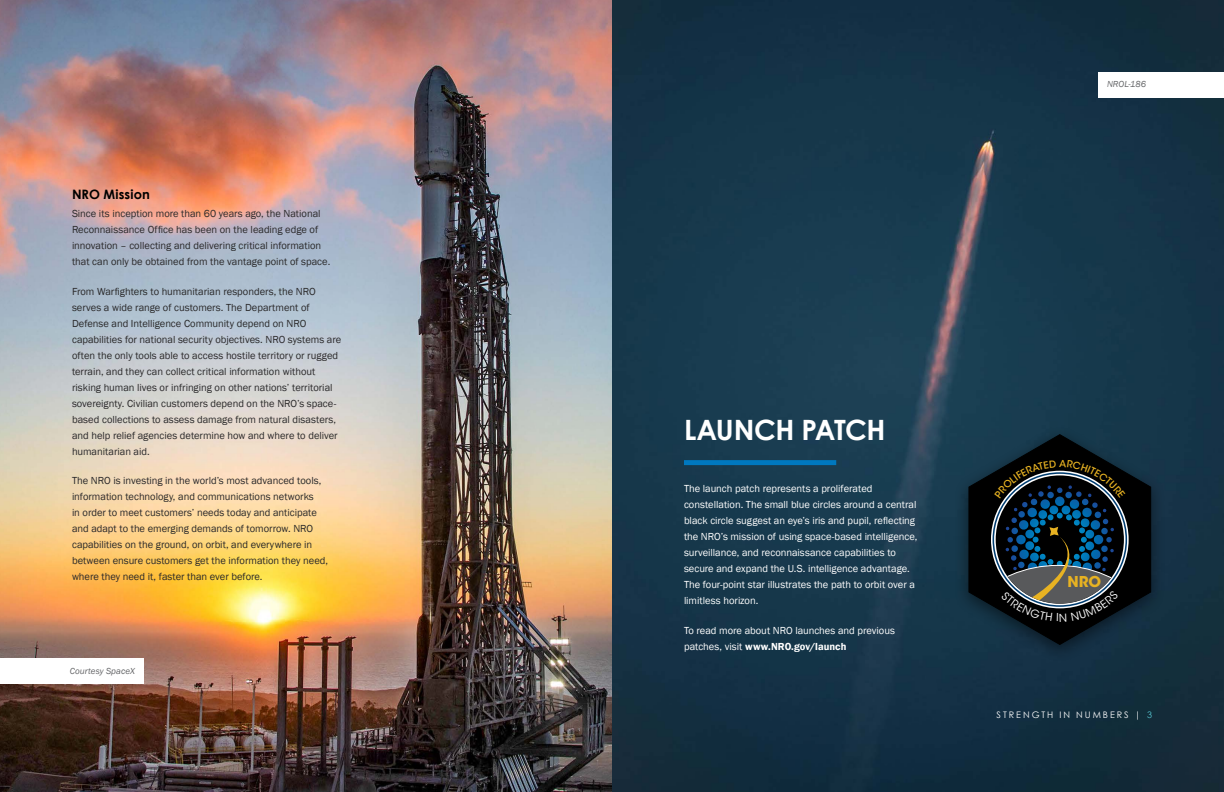
<style>
.page{position:relative;width:1224px;height:792px;background:#fff}
.page>*{position:absolute;margin:0;border:0;box-sizing:border-box;transform-origin:0 0}
.t1{font:700 28px "Century Gothic";letter-spacing:-.025em;color:#fff}
.t2{font:700 14.9px "ITC Avant Garde Std";color:#e7b222}
.t3{font:700 13px "Century Gothic";letter-spacing:.005em;color:#000}
.t4{font:10.5px/16px "Franklin Gothic";color:#292829}
.t5{font:10.5px/16px "Franklin Gothic";letter-spacing:-.005em;color:#fff}
.t6{font:italic 9px "Franklin Gothic";letter-spacing:.005em;color:#636466}
.t7{font:9px "Century Gothic";letter-spacing:.22em;color:#fff}
.s1{font-weight:600}
.s2{color:#56c5d0}
</style>
<div class="page">
<img style="left:0;top:0;width:1224px;height:792px">
<div style="left:954px;top:425px;width:212px;height:238px;background:#153247"></div>
<div style="left:684px;top:460px;width:152px;height:5px;background:#0078bf"></div>
<div style="left:0;top:659px;width:144px;height:25px;background:#fff"></div>
<div style="left:1098px;top:72px;width:126px;height:25px;background:#fff"></div>
<svg style="left:968px;top:434px;width:183px;height:211px"></svg>
<p class="t3" style="left:72px;top:184px;width:79px">NRO Mission</p>
<p class="t4" style="left:72px;top:206px;width:260px">Since its inception more than 60 years ago, the National Reconnaissance Office has been on the leading edge of innovation – collecting and delivering critical information that can only be obtained from the vantage point of space.</p>
<p class="t4" style="left:72px;top:283px;width:271px">From Warfighters to humanitarian responders, the NRO serves a wide range of customers. The Department of Defense and Intelligence Community depend on NRO capabilities for national security objectives. NRO systems are often the only tools able to access hostile territory or rugged terrain, and they can collect critical information without risking human lives or infringing on other nations’ territorial sovereignty. Civilian customers depend on the NRO’s space&shy;based collections to assess damage from natural disasters, and help relief agencies determine how and where to deliver humanitarian aid.</p>
<p class="t4" style="left:72px;top:473px;width:258px">The NRO is investing in the world’s most advanced tools, information technology, and communications networks<br>in order to meet customers’ needs today and anticipate and adapt to the emerging demands of tomorrow. NRO capabilities on the ground, on orbit, and everywhere in between ensure customers get the information they need, where they need it, faster than ever before.</p>
<p class="t6" style="left:70px;top:665px;width:67px">Courtesy SpaceX</p>
<p class="t6" style="left:1107px;top:79px;width:41px">NROL-186</p>
<h1 class="t1" style="left:684px;top:409px;width:203px">LAUNCH PATCH</h1>
<p class="t5" style="left:684px;top:481px;width:235px">The launch patch represents a proliferated constellation. The small blue circles around a central black circle suggest an eye’s iris and pupil, reflecting the NRO’s mission of using space-based intelligence, surveillance, and reconnaissance capabilities to secure and expand the U.S. intelligence advantage.<br>The four-point star illustrates the path to orbit over a limitless horizon.</p>
<p class="t5" style="left:684px;top:623px;width:212px">To read more about NRO launches and previous patches, visit <span class="s1">www.NRO.gov/launch</span></p>
<h2 class="t2" style="left:1067px;top:572px;width:35px">NRO</h2>
<p class="t7" style="left:997px;top:708px;width:157px">STRENGTH IN NUMBERS | <span class="s2">3</span></p>
</div>
